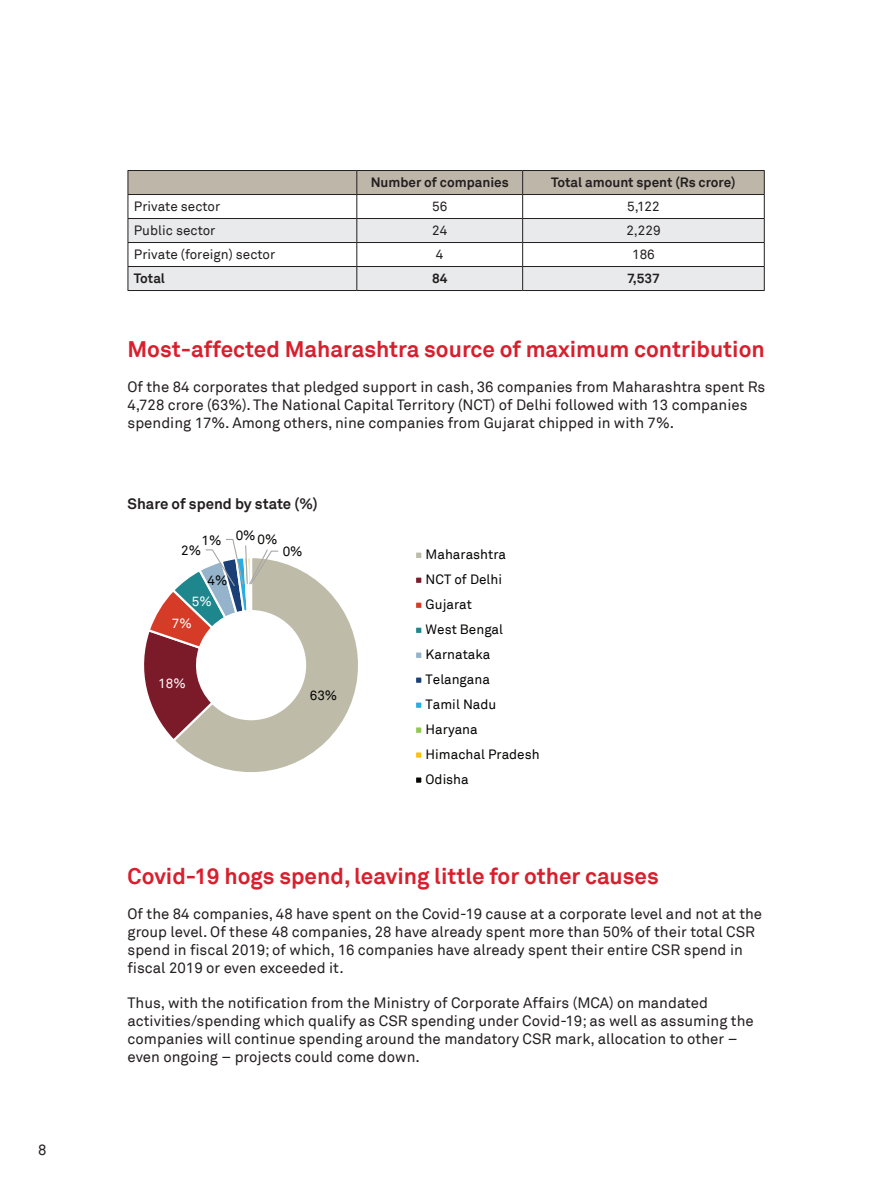
<style>
.page{position:relative;width:893px;height:1191px;background:#fff}
.page>*{position:absolute;margin:0;border:0;box-sizing:border-box;transform-origin:0 0}
.t1{font:700 22.5px "Akkurat Pro";color:#d81f2d}
.t2{font:15px/18px "Akkurat Pro";color:#231f20}
.t3{font:700 15px "Akkurat Pro";color:#231f20}
.t4{font:13.5px/24.9px "Akkurat Pro";color:#040503}
.t5{font:13.5px "Akkurat Pro";color:#231f20}
.t6{font:700 13.5px "Akkurat Pro";color:#231f20}
.t7{font:13.5px "Akkurat Pro";color:#fff}
</style>
<div class="page">
<hr style="left:128px;top:290px;width:229px;height:1px;background:#231f20">
<hr style="left:357px;top:290px;width:166px;height:1px;background:#231f20">
<svg style="left:128px;top:170px;width:637px;height:120px"></svg>
<hr style="left:523px;top:290px;width:242px;height:1px;background:#231f20">
<svg style="left:178px;top:562px;width:180px;height:210px;fill:#bebca9"></svg>
<svg style="left:144px;top:539px;width:135px;height:204px"></svg>
<div style="left:414px;top:550px;width:9px;height:10px;background:#bebca9;border:2px solid #fff"></div>
<div style="left:414px;top:575px;width:9px;height:10px;background:#7b1a28;border:2px solid #fff"></div>
<div style="left:414px;top:600px;width:9px;height:10px;background:#d63b27;border:2px solid #fff"></div>
<div style="left:414px;top:625px;width:9px;height:10px;background:#1d878d;border:2px solid #fff"></div>
<div style="left:414px;top:650px;width:9px;height:10px;background:#95b3cb;border:2px solid #fff"></div>
<div style="left:414px;top:675px;width:9px;height:10px;background:#193f76;border:2px solid #fff"></div>
<div style="left:414px;top:700px;width:9px;height:10px;background:#27ade3;border:2px solid #fff"></div>
<div style="left:414px;top:725px;width:9px;height:10px;background:#92c953;border:2px solid #fff"></div>
<div style="left:414px;top:750px;width:9px;height:10px;background:#fcc011;border:2px solid #fff"></div>
<div style="left:414px;top:775px;width:9px;height:10px;background:#040503;border:2px solid #fff"></div>
<p class="t2" style="left:38px;top:1141px;width:10px">8</p>
<p class="t6" style="left:371px;top:174px;width:140px">Number of companies</p>
<p class="t6" style="left:551px;top:174px;width:186px">Total amount spent (Rs crore)</p>
<p class="t5" style="left:134px;top:199px;width:88px">Private sector</p>
<p class="t5" style="left:432px;top:199px;width:17px">56</p>
<p class="t5" style="left:627px;top:199px;width:34px">5,122</p>
<p class="t5" style="left:134px;top:223px;width:83px">Public sector</p>
<p class="t5" style="left:432px;top:223px;width:17px">24</p>
<p class="t5" style="left:626px;top:223px;width:36px">2,229</p>
<p class="t5" style="left:134px;top:247px;width:143px">Private (foreign) sector</p>
<p class="t5" style="left:436px;top:247px;width:9px">4</p>
<p class="t5" style="left:632px;top:247px;width:24px">186</p>
<p class="t6" style="left:134px;top:270px;width:33px">Total</p>
<p class="t6" style="left:432px;top:270px;width:17px">84</p>
<p class="t6" style="left:627px;top:270px;width:34px">7,537</p>
<h1 class="t1" style="left:128px;top:335px;width:639px">Most-affected Maharashtra source of maximum contribution</h1>
<p class="t2" style="left:128px;top:378px;width:639px">Of the 84 corporates that pledged support in cash, 36 companies from Maharashtra spent Rs<br>4,728 crore (63%). The National Capital Territory (NCT) of Delhi followed with 13 companies spending 17%. Among others, nine companies from Gujarat chipped in with 7%.</p>
<p class="t3" style="left:128px;top:494px;width:192px">Share of spend by state (%)</p>
<p class="t4" style="left:202px;top:527px;width:77px">1% 0%0%</p>
<p class="t4" style="left:181px;top:538px;width:21px">2%</p>
<p class="t4" style="left:283px;top:539px;width:21px">0%</p>
<p class="t4" style="left:426px;top:542px;width:116px">Maharashtra<br>NCT of Delhi<br>Gujarat<br>West Bengal<br>Karnataka<br>Telangana<br>Tamil Nadu<br>Haryana<br>Himachal Pradesh<br>Odisha</p>
<p class="t4" style="left:208px;top:568px;width:21px">4%</p>
<p class="t7" style="left:192px;top:593px;width:21px">5%</p>
<p class="t7" style="left:172px;top:615px;width:21px">7%</p>
<p class="t7" style="left:158px;top:675px;width:29px">18%</p>
<p class="t4" style="left:310px;top:683px;width:29px">63%</p>
<h1 class="t1" style="left:128px;top:862px;width:533px">Covid-19 hogs spend, leaving little for other causes</h1>
<p class="t2" style="left:128px;top:905px;width:636px">Of the 84 companies, 48 have spent on the Covid-19 cause at a corporate level and not at the group level. Of these 48 companies, 28 have already spent more than 50% of their total CSR spend in fiscal 2019; of which, 16 companies have already spent their entire CSR spend in fiscal 2019 or even exceeded it.</p>
<p class="t2" style="left:128px;top:994px;width:628px">Thus, with the notification from the Ministry of Corporate Affairs (MCA) on mandated activities/spending which qualify as CSR spending under Covid-19; as well as assuming the companies will continue spending around the mandatory CSR mark, allocation to other – even ongoing – projects could come down.</p>
</div>
